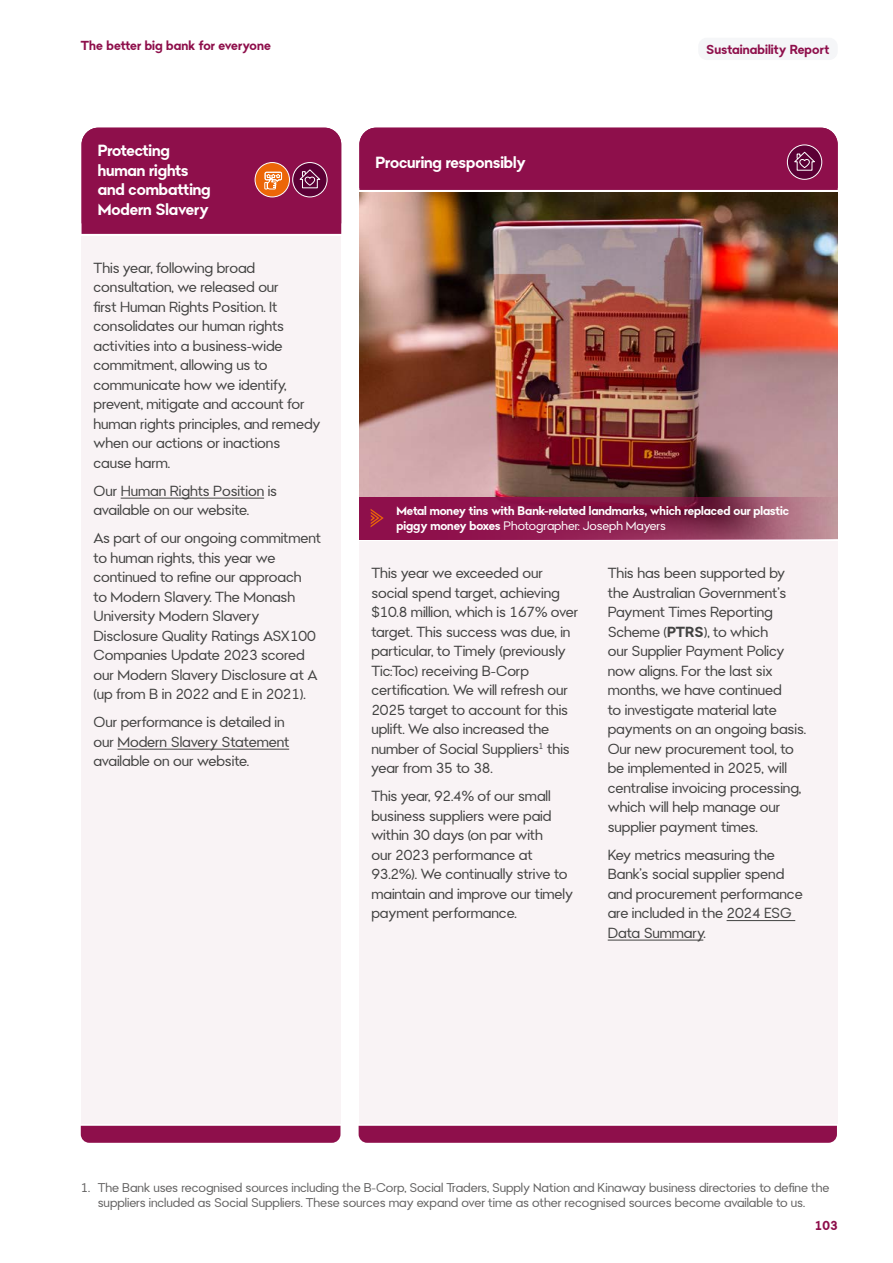
<style>
.page{position:relative;width:893px;height:1263px;background:#fff}
.page>*{position:absolute;margin:0;border:0;box-sizing:border-box;transform-origin:0 0}
.t1{font:700 15.75px/19.5px "Bendigo Sans";letter-spacing:-.005em;color:#fff}
.t2{font:14.25px/19.5px "Bendigo Sans";letter-spacing:-.005em;color:#424241}
.t3{font:700 12.75px "Bendigo Sans";letter-spacing:.01em;color:#8e0f4b}
.t4{font:12.3px/15px "Bendigo Sans";letter-spacing:-.005em;color:#646363;text-align:center}
.t5{font:700 12px/14.2px "Bendigo Sans";letter-spacing:-.005em;color:#fff}
.s1{font-weight:400}
.s2{font-weight:700}
</style>
<div class="page">
<svg style="left:82px;top:128px;width:259px;height:106px;background:#91154c"></svg>
<div style="left:292px;top:162px;width:35px;height:35px;border:1px solid #fff;border-radius:50%"></div>
<div style="left:359px;top:128px;width:479px;height:62px;background:#8e0f4b"></div>
<div style="left:787px;top:145px;width:35px;height:35px;border:1px solid #fff;border-radius:50%"></div>
<div style="left:81px;top:1126px;width:259px;height:17px;background:#8e0f4b"></div>
<div style="left:359px;top:1126px;width:478px;height:17px;background:#8e0f4b"></div>
<div style="left:82px;top:236px;width:259px;height:888px;background:#f9f3f5"></div>
<hr style="left:121px;top:498px;width:143px;height:1px;background:#424241">
<hr style="left:117px;top:749px;width:172px;height:1px;background:#424241">
<div style="left:359px;top:541px;width:479px;height:583px;background:#f9f3f5"></div>
<hr style="left:727px;top:920px;width:68px;height:1px;background:#424241">
<hr style="left:608px;top:940px;width:95px;height:1px;background:#424241">
<img style="left:359px;top:192px;width:479px;height:305px">
<svg style="left:359px;top:497px;width:479px;height:42px;background:#8f2a55"></svg>
<svg style="left:371px;top:509px;width:13px;height:18px"></svg>
<div style="left:698px;top:38px;width:140px;height:22px;background:#f5f6f8;border-radius:9px"></div>
<p class="t3" style="left:81px;top:38px;width:192px">The better big bank for everyone</p>
<p class="t3" style="left:706px;top:41px;width:124px">Sustainability Report</p>
<p class="t1" style="left:98px;top:141px;width:114px">Protecting human rights and combatting<br>Modern Slavery</p>
<p class="t1" style="left:376px;top:153px;width:151px">Procuring responsibly</p>
<p class="t2" style="left:94px;top:258px;width:228px">This year, following broad consultation, we released our<br>first Human Rights Position. It consolidates our human rights activities into a business-wide commitment, allowing us to communicate how we identify, prevent, mitigate and account for human rights principles, and remedy when our actions or inactions cause harm.</p>
<p class="t2" style="left:94px;top:481px;width:185px">Our Human Rights Position is available on our website.</p>
<p class="t2" style="left:94px;top:528px;width:229px">As part of our ongoing commitment to human rights, this year we continued to refine our approach<br>to Modern Slavery. The Monash<br>University Modern Slavery<br>Disclosure Quality Ratings ASX100<br>Companies Update 2023 scored our Modern Slavery Disclosure at A (up from B in 2022 and E in 2021).</p>
<p class="t2" style="left:94px;top:712px;width:197px">Our performance is detailed in our Modern Slavery Statement available on our website.</p>
<p class="t5" style="left:396px;top:504px;width:394px">Metal money tins with Bank-related landmarks, which replaced our plastic piggy money boxes <span class="s1">Photographer: Joseph Mayers</span></p>
<p class="t2" style="left:371px;top:563px;width:208px">This year we exceeded our social spend target, achieving $10.8 million, which is 167% over target. This success was due, in particular, to Timely (previously<br>Tic:Toc) receiving B-Corp certification. We will refresh our<br>2025 target to account for this uplift. We also increased the number of Social Suppliers <sup>1</sup> this year from 35 to 38.</p>
<p class="t2" style="left:371px;top:786px;width:203px">This year, 92.4% of our small business suppliers were paid within 30 days (on par with<br>our 2023 performance at<br>93.2%). We continually strive to maintain and improve our timely payment performance.</p>
<p class="t2" style="left:608px;top:563px;width:200px">This has been supported by the Australian Government’s<br>Payment Times Reporting<br>Scheme (<span class="s2">PTRS</span>), to which<br>our Supplier Payment Policy now aligns. For the last six months, we have continued<br>to investigate material late payments on an ongoing basis.<br>Our new procurement tool, to be implemented in 2025, will centralise invoicing processing, which will help manage our supplier payment times.</p>
<p class="t2" style="left:608px;top:845px;width:197px">Key metrics measuring the<br>Bank’s social supplier spend and procurement performance are included in the 2024 ESG<br>Data Summary.</p>
<p class="t4" style="left:81px;top:1180px;width:750px">1. The Bank uses recognised sources including the B-Corp, Social Traders, Supply Nation and Kinaway business directories to define the suppliers included as Social Suppliers. These sources may expand over time as other recognised sources become available to us.</p>
<p class="t3" style="left:815px;top:1217px;width:24px">103</p>
</div>
